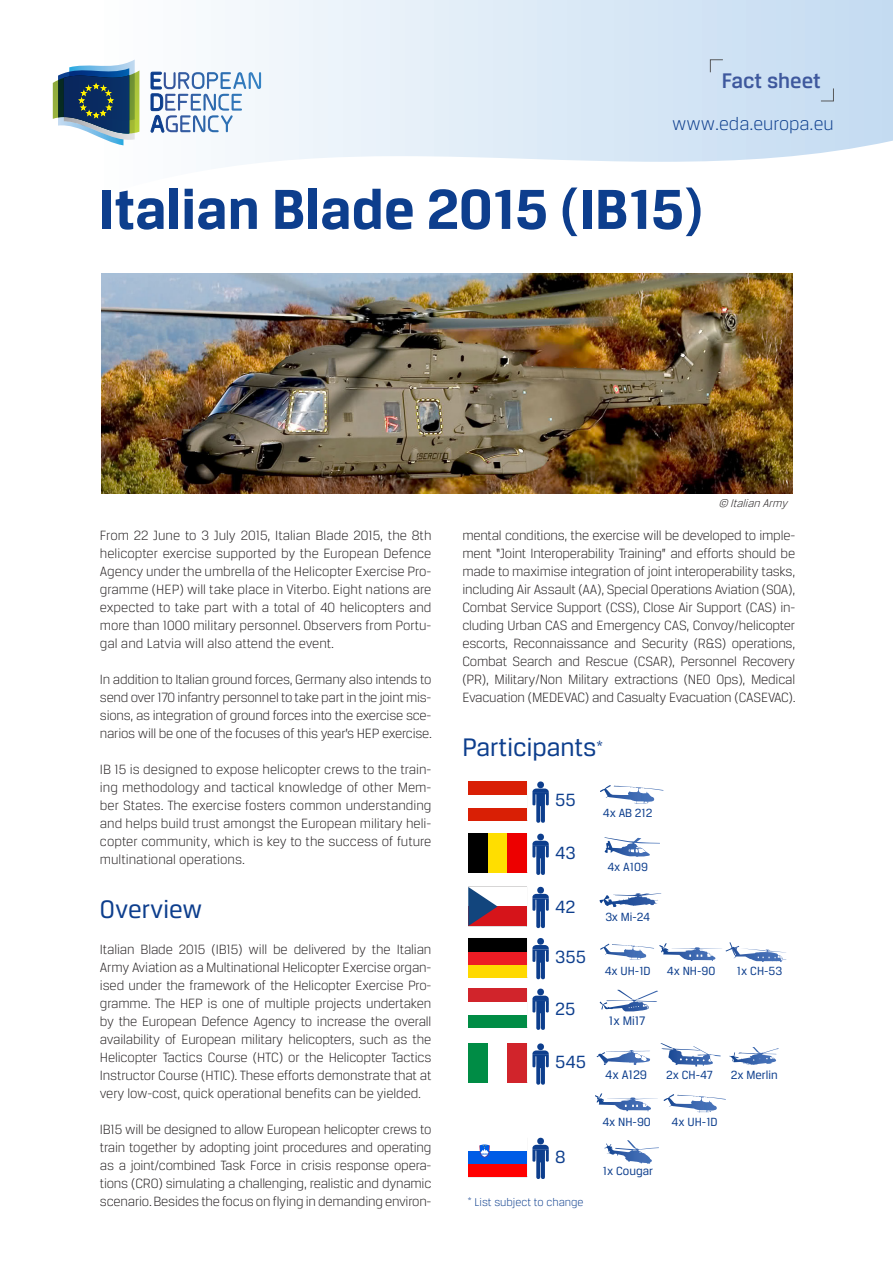
<style>
.page{position:relative;width:893px;height:1263px;background:#fff}
.page>*{position:absolute;margin:0;border:0;box-sizing:border-box;transform-origin:0 0}
.t1{font:700 60px "Breuer Text";color:#0d3e8d}
.Body{font:27px "Breuer Text";color:#0d3e8d}
.t2{font:500 22.5px "Breuer Text";color:#3e589d}
.t3{font:300 19.5px "Breuer Text";color:#0d3e8d}
.Intertitre_Vert{font:18.75px "Breuer Text";color:#0d3e8d}
.Body-2{font:300 14.25px/18px "Breuer Text";letter-spacing:-.015em;color:#231f20;text-align:justify}
.Intertitre_Vert-2{font:13.2px "Breuer Text";color:#0d3e8d}
.Intertitre_Vert-3{font:12.6px "Breuer Text";color:#0d3e8d}
.Body-3{font:300 12px "Breuer Text";color:#0d3e8d}
.Citation{font:italic 300 11.85px "Breuer Text";color:#211d1e}
</style>
<div class="page">
<svg style="left:52px;top:0;width:841px;height:167px"></svg>
<svg style="left:710px;top:59px;width:13px;height:14px"></svg>
<svg style="left:820px;top:88px;width:14px;height:13px"></svg>
<img style="left:101px;top:273px;width:692px;height:220px">
<svg style="left:604px;top:837px;width:56px;height:20px"></svg>
<svg style="left:729px;top:1047px;width:47px;height:18px"></svg>
<svg style="left:604px;top:1140px;width:55px;height:24px"></svg>
<svg style="left:660px;top:1043px;width:61px;height:24px"></svg>
<svg style="left:600px;top:785px;width:64px;height:19px"></svg>
<svg style="left:664px;top:1094px;width:62px;height:19px"></svg>
<svg style="left:597px;top:1050px;width:49px;height:15px"></svg>
<svg style="left:595px;top:1094px;width:63px;height:17px"></svg>
<svg style="left:600px;top:942px;width:187px;height:20px"></svg>
<svg style="left:600px;top:893px;width:61px;height:11px"></svg>
<svg style="left:600px;top:990px;width:58px;height:21px"></svg>
<svg style="left:468px;top:1138px;width:81px;height:41px"></svg>
<svg style="left:468px;top:1043px;width:81px;height:42px"></svg>
<svg style="left:468px;top:988px;width:81px;height:42px"></svg>
<svg style="left:468px;top:938px;width:81px;height:41px;background:#9d6a43"></svg>
<svg style="left:468px;top:887px;width:81px;height:41px"></svg>
<svg style="left:468px;top:833px;width:81px;height:42px"></svg>
<svg style="left:468px;top:781px;width:81px;height:42px"></svg>
<svg style="left:53px;top:60px;width:86px;height:85px"></svg>
<svg style="left:151px;top:72px;width:110px;height:60px"></svg>
<p class="t2" style="left:722px;top:68px;width:101px">Fact sheet</p>
<p class="t3" style="left:672px;top:113px;width:163px">www.eda.europa.eu</p>
<p class="t1" style="left:99px;top:176px;width:606px">Italian Blade 2015 (IB15)</p>
<p class="Citation" style="left:718px;top:497px;width:74px">© Italian Army</p>
<p class="Body-2" style="left:100px;top:526px;width:333px">From 22 June to 3 July 2015, Italian Blade 2015, the 8th helicopter exercise supported by the European Defence Agency under the umbrella of the Helicopter Exercise Pro&shy;gramme (HEP) will take place in Viterbo. Eight nations are expected to take part with a total of 40 helicopters and more than 1000 military personnel. Observers from Portu&shy;gal and Latvia will also attend the event.</p>
<p class="Body-2" style="left:100px;top:670px;width:334px">In addition to Italian ground forces, Germany also intends to send over 170 infantry personnel to take part in the joint mis&shy;sions, as integration of ground forces into the exercise sce&shy;narios will be one of the focuses of this year’s HEP exercise.</p>
<p class="Body-2" style="left:100px;top:760px;width:333px">IB 15 is designed to expose helicopter crews to the train&shy;ing methodology and tactical knowledge of other Mem&shy;ber States. The exercise fosters common understanding and helps build trust amongst the European military heli&shy;copter community, which is key to the success of future multinational operations.</p>
<p class="Body" style="left:100px;top:895px;width:104px">Overview</p>
<p class="Body-2" style="left:100px;top:940px;width:333px">Italian Blade 2015 (IB15) will be delivered by the Italian Army Aviation as a Multinational Helicopter Exercise organ&shy;ised under the framework of the Helicopter Exercise Pro&shy;gramme. The HEP is one of multiple projects undertaken by the European Defence Agency to increase the overall availability of European military helicopters, such as the Helicopter Tactics Course (HTC) or the Helicopter Tactics Instructor Course (HTIC). These efforts demonstrate that at very low-cost, quick operational benefits can be yielded.</p>
<p class="Body-2" style="left:100px;top:1120px;width:333px">IB15 will be designed to allow European helicopter crews to train together by adopting joint procedures and operating as a joint/combined Task Force in crisis response opera&shy;tions (CRO) simulating a challenging, realistic and dynamic scenario. Besides the focus on flying in demanding environ-</p>
<p class="Body-2" style="left:462px;top:526px;width:335px">mental conditions, the exercise will be developed to imple&shy;ment “Joint Interoperability Training” and efforts should be made to maximise integration of joint interoperability tasks, including Air Assault (AA), Special Operations Aviation (SOA), Combat Service Support (CSS), Close Air Support (CAS) in&shy;cluding Urban CAS and Emergency CAS, Convoy/helicopter escorts, Reconnaissance and Security (R&amp;S) operations, Combat Search and Rescue (CSAR), Personnel Recovery (PR), Military/Non Military extractions (NEO Ops), Medical Evacuation (MEDEVAC) and Casualty Evacuation (CASEVAC).</p>
<p class="Body" style="left:462px;top:733px;width:142px">Participants<sup>*</sup></p>
<p class="Intertitre_Vert" style="left:555px;top:790px;width:22px">55</p>
<p class="Intertitre_Vert" style="left:555px;top:842px;width:22px">43</p>
<p class="Intertitre_Vert" style="left:555px;top:897px;width:22px">42</p>
<p class="Intertitre_Vert" style="left:555px;top:946px;width:33px">355</p>
<p class="Intertitre_Vert" style="left:555px;top:998px;width:22px">25</p>
<p class="Intertitre_Vert" style="left:555px;top:1052px;width:33px">545</p>
<p class="Intertitre_Vert" style="left:555px;top:1147px;width:12px">8</p>
<p class="Body-3" style="left:468px;top:1196px;width:117px"><sup>*</sup> List subject to change</p>
<p class="Intertitre_Vert-3" style="left:603px;top:806px;width:51px">4x AB 212</p>
<p class="Intertitre_Vert-3" style="left:607px;top:860px;width:42px">4x A109</p>
<p class="Intertitre_Vert-3" style="left:605px;top:910px;width:46px">3x Mi-24</p>
<p class="Intertitre_Vert-3" style="left:605px;top:964px;width:48px">4x UH-1D</p>
<p class="Intertitre_Vert-2" style="left:609px;top:1013px;width:38px">1x Mi17</p>
<p class="Intertitre_Vert-3" style="left:667px;top:964px;width:50px">4x NH-90</p>
<p class="Intertitre_Vert-3" style="left:737px;top:964px;width:47px">1x CH-53</p>
<p class="Intertitre_Vert-2" style="left:605px;top:1067px;width:43px">4x A129</p>
<p class="Intertitre_Vert-3" style="left:602px;top:1115px;width:50px">4x NH-90</p>
<p class="Intertitre_Vert-3" style="left:666px;top:1068px;width:48px">2x CH-47</p>
<p class="Intertitre_Vert-3" style="left:731px;top:1068px;width:48px">2x Merlin</p>
<p class="Intertitre_Vert-3" style="left:672px;top:1115px;width:48px">4x UH-1D</p>
<p class="Intertitre_Vert-3" style="left:603px;top:1164px;width:52px">1x Cougar</p>
</div>
